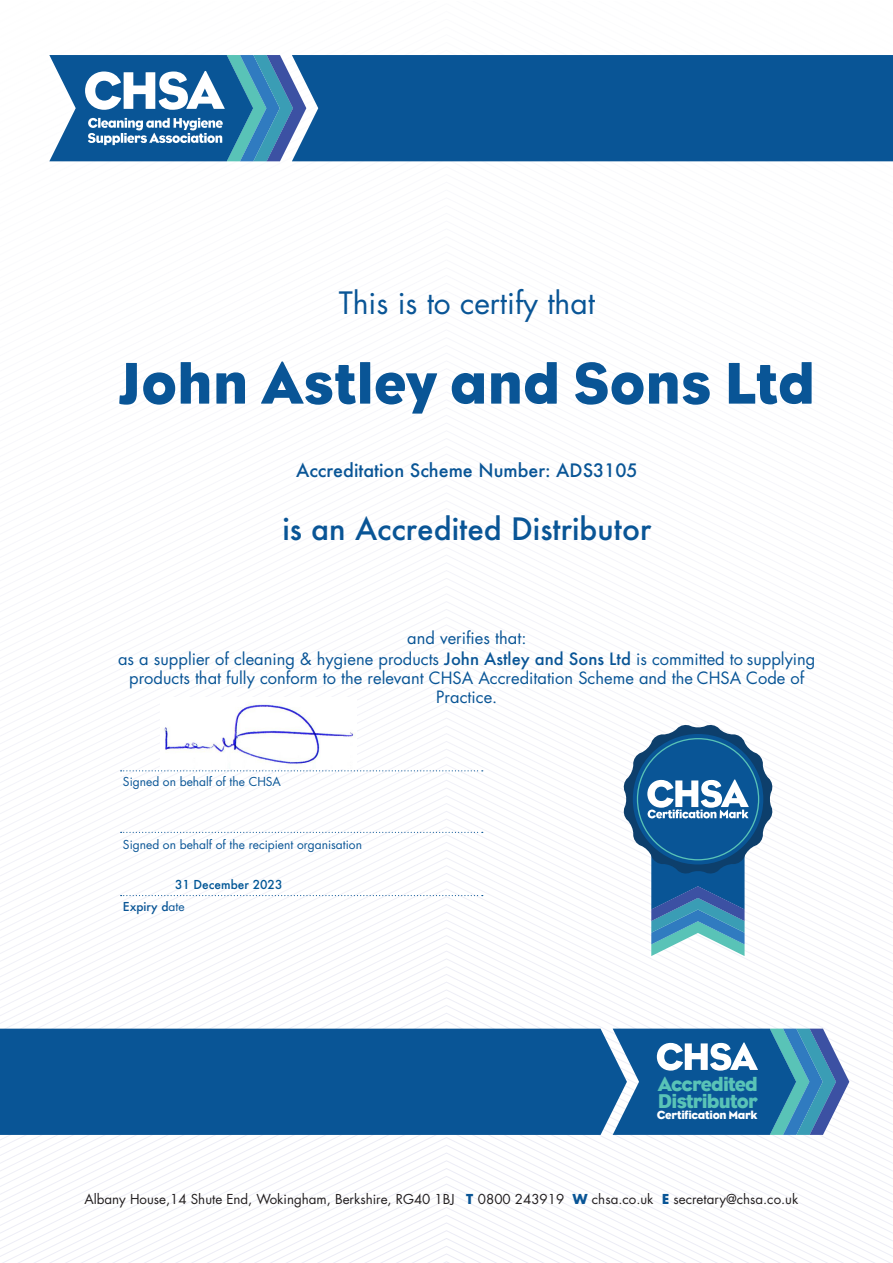
<style>
.page{position:relative;width:893px;height:1263px;background:#fff}
.page>*{position:absolute;margin:0;border:0;box-sizing:border-box;transform-origin:0 0}
.t1{font:60px "Bureau Eagle";color:#095596}
.t2{font:500 30px "Futura";color:#095596}
.t3{font:30px "Futura";color:#095596}
.t4{font:20.4px/17.1px "Eagle";letter-spacing:-.04em;color:#59c3b7}
.t5{font:500 18px "Futura";color:#095596}
.t6{font:16.5px/20.7px "Futura";color:#095596;text-align:center}
.t7{font:13.35px "Futura";color:#231f20}
.t8{font:12.15px "Eagle";letter-spacing:-.02em;color:#fff}
.t9{font:12px "Futura";color:#095596}
.t10{font:500 12px "Futura";color:#005696}
.t11{font:500 12px "Futura";color:#095596}
.s1{font-weight:500}
.s2{font-weight:400}
.s3{font-weight:700;color:#095596}
</style>
<div class="page">
<svg style="left:0;top:1136px;width:892px;height:8px"></svg>
<svg style="left:0;top:1144px;width:891px;height:8px"></svg>
<svg style="left:0;top:1152px;width:892px;height:8px"></svg>
<svg style="left:0;top:1160px;width:892px;height:7px"></svg>
<svg style="left:0;top:1167px;width:892px;height:95px"></svg>
<svg style="left:10px;top:1175px;width:873px;height:87px"></svg>
<svg style="left:26px;top:1183px;width:841px;height:79px"></svg>
<svg style="left:42px;top:1191px;width:809px;height:71px"></svg>
<svg style="left:57px;top:1198px;width:778px;height:64px"></svg>
<svg style="left:73px;top:1206px;width:747px;height:56px"></svg>
<div style="left:306px;top:55px;width:587px;height:106px;background:#095596"></div>
<svg style="left:49px;top:55px;width:257px;height:106px"></svg>
<svg style="left:613px;top:1028px;width:236px;height:107px;background:#3979ab"></svg>
<div style="left:0;top:1029px;width:627px;height:106px;background:#095596"></div>
<svg style="left:623px;top:724px;width:150px;height:232px"></svg>
<svg style="left:121px;top:770px;width:362px;height:1px"></svg>
<svg style="left:121px;top:832px;width:362px;height:1px"></svg>
<svg style="left:121px;top:895px;width:362px;height:1px"></svg>
<img style="left:164px;top:703px;width:190px;height:62px">
<h2 class="t3" style="left:339px;top:283px;width:258px">This is to certify that</h2>
<h1 class="t1" style="left:118px;top:349px;width:698px">John Astley and Sons Ltd</h1>
<p class="t5" style="left:296px;top:458px;width:343px">Accreditation Scheme Number: ADS3105</p>
<h2 class="t2" style="left:282px;top:508px;width:370px">is an Accredited Distributor</h2>
<p class="t6" style="left:118px;top:628px;width:699px">and verifies that:<br>as a supplier of cleaning &amp; hygiene products <span class="s1">John Astley and Sons Ltd</span> is committed to supplying</p>
<p class="t6" style="left:129px;top:668px;width:677px;line-height:19.8px">products that fully conform to the relevant CHSA Accreditation Scheme and the CHSA Code of<br>Practice.</p>
<p class="t9" style="left:123px;top:773px;width:160px">Signed on behalf of the CHSA</p>
<p class="t9" style="left:123px;top:836px;width:241px">Signed on behalf of the recipient organisation</p>
<p class="t10" style="left:175px;top:876px;width:109px">31 December 2023</p>
<p class="t11" style="left:123px;top:898px;width:63px">Expiry d<span class="s2">ate</span></p>
<p class="t4" style="left:658px;top:1075px;width:101px">Accredited<br>Distributor</p>
<p class="t8" style="left:657px;top:1108px;width:102px">Certification Mark</p>
<p class="t7" style="left:84px;top:1191px;width:715px">Albany House,14 Shute End, Wokingham, Berkshire, RG40 1BJ <span class="s3">T</span> 0800 243919 <span class="s3">W</span> chsa.co.uk <span class="s3">E</span> secretary@chsa.co.uk</p>
</div>
